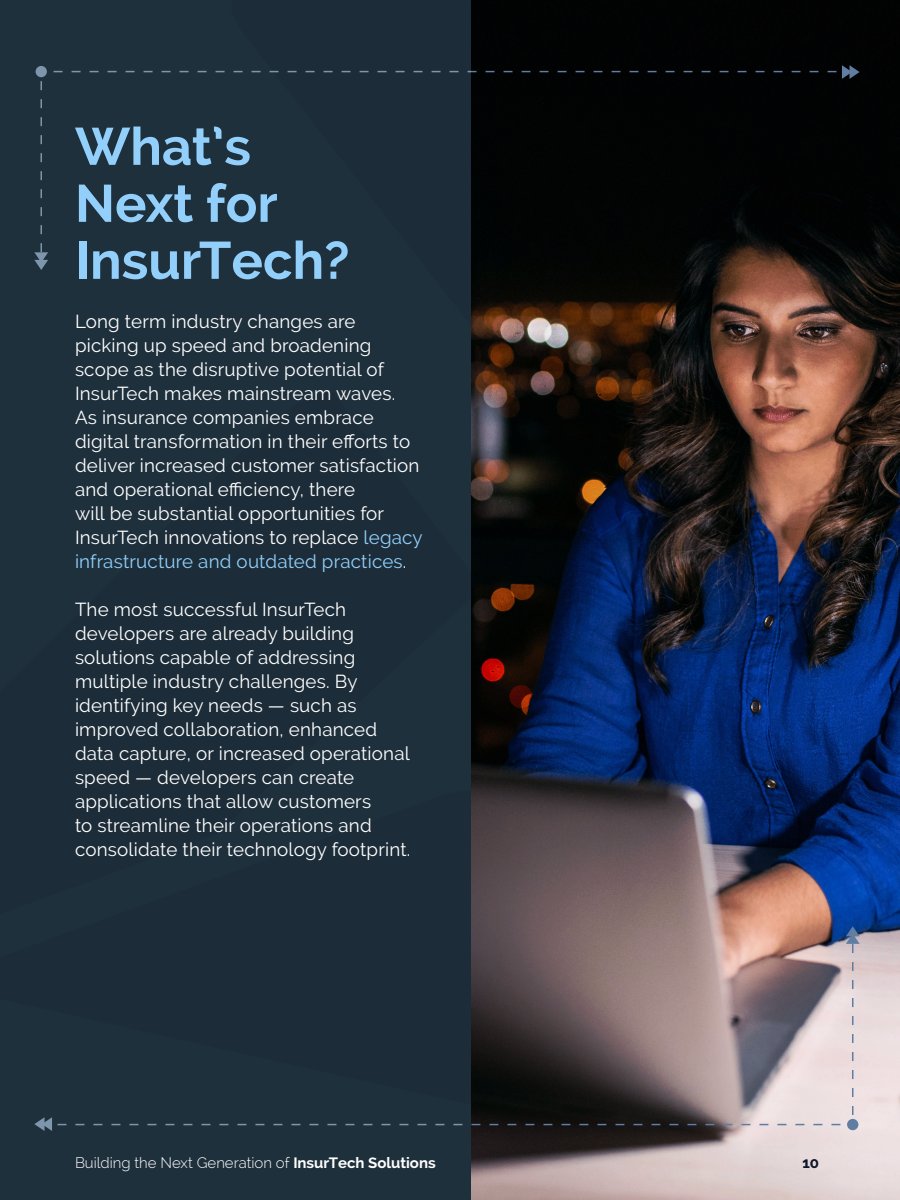
<style>
.page{position:relative;width:900px;height:1200px;background:#1f303d}
.page>*{position:absolute;margin:0;border:0;box-sizing:border-box;transform-origin:0 0}
.t1{font:700 52.5px/57px "Raleway";color:#92cffa}
.t2{font:18.75px/24px "Raleway";letter-spacing:.01em;color:#fff}
.t3{font:300 15px "Raleway";color:#fff}
.t4{font:700 15px "Raleway";color:#132029}
.s1{color:#91cffa}
.s2{font-weight:700}
</style>
<div class="page">
<svg style="left:34px;top:243px;width:14px;height:27px"></svg>
<div style="left:36px;top:66px;width:11px;height:11px;background:#7d96ab;border-radius:50%"></div>
<svg style="left:34px;top:1117px;width:32px;height:14px"></svg>
<img style="left:471px;top:0;width:429px;height:1200px">
<p class="t1" style="left:75px;top:118px;width:276px">What’s<br>Next for<br>InsurTech?</p>
<p class="t2" style="left:75px;top:309px;width:349px">Long term industry changes are picking up speed and broadening scope as the disruptive potential of InsurTech makes mainstream waves.<br>As insurance companies embrace digital transformation in their efforts to deliver increased customer satisfaction and operational efficiency, there<br>will be substantial opportunities for InsurTech innovations to replace <span class="s1">legacy infrastructure and outdated practices</span>.</p>
<p class="t2" style="left:75px;top:597px;width:337px">The most successful InsurTech developers are already building solutions capable of addressing multiple industry challenges. By identifying key needs — such as improved collaboration, enhanced data capture, or increased operational speed — developers can create applications that allow customers<br>to streamline their operations and consolidate their technology footprint.</p>
<p class="t3" style="left:75px;top:1154px;width:362px">Building the Next Generation of <span class="s2">InsurTech Solutions</span></p>
<p class="t4" style="left:802px;top:1154px;width:18px">10</p>
</div>
